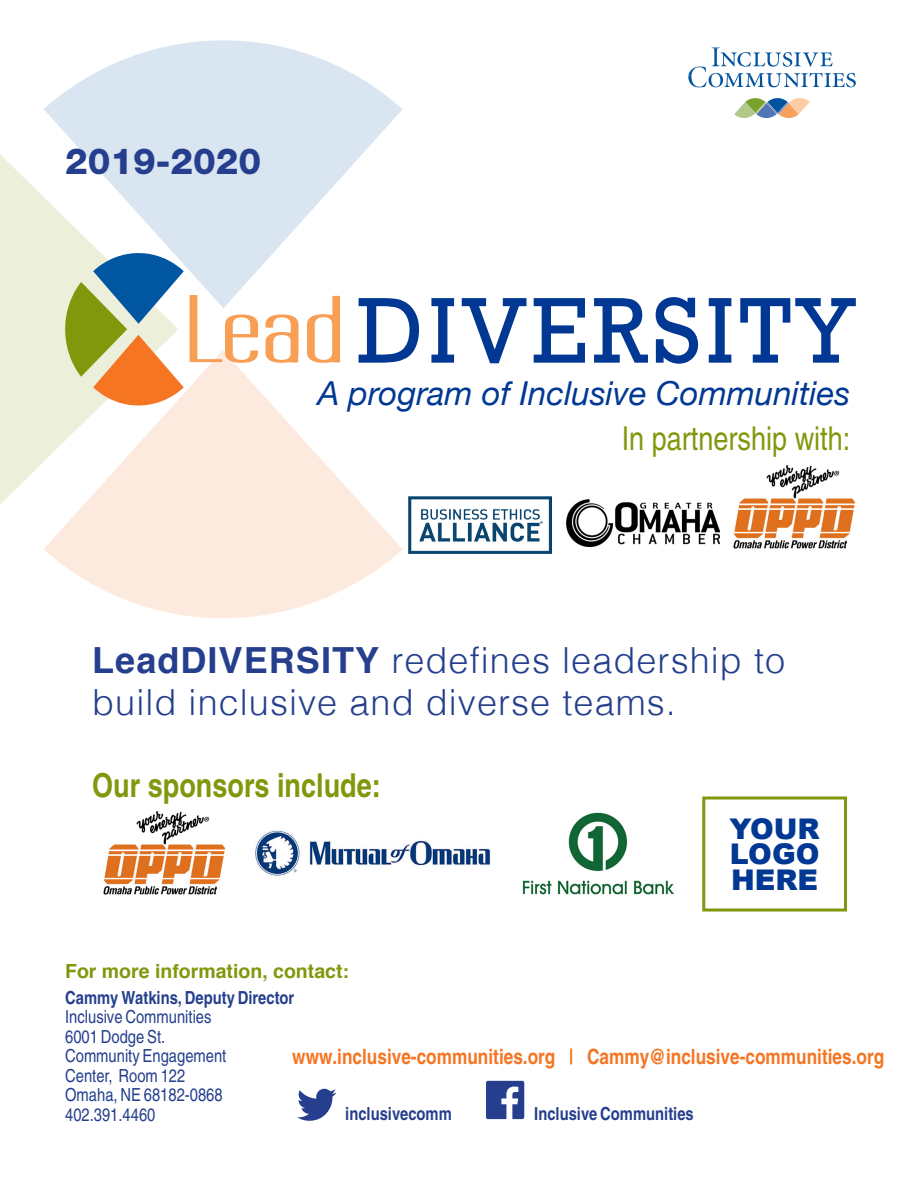
<style>
.page{position:relative;width:918px;height:1188px;background:#fff}
.page>*{position:absolute;margin:0;border:0;box-sizing:border-box;transform-origin:0 0}
.t1{font:300 36px/42px "Helvetica";letter-spacing:.03em;color:#253f8e}
.t2{font:800 36px "Helvetica Neue";color:#253f8e}
.t3{font:italic 33px "Helvetica Neue";color:#003894}
.t4{font:700 condensed 33px "Helvetica";color:#81980d}
.t5{font:condensed 33px "Helvetica";color:#81980d}
.t6{font:900 28.5px/25.5px "Arial";color:#003894;text-align:justify}
.t7{font:700 condensed 21px "Helvetica";color:#f57523}
.t8{font:700 19.5px "Helvetica";color:#81980d}
.t9{font:condensed 18px/19.5px "Helvetica";color:#253f8e}
.t10{font:700 condensed 18px "Helvetica";color:#253f8e}
.s1{font-weight:700}
</style>
<div class="page">
<svg style="left:44px;top:40px;width:359px;height:268px;fill:#d9e5f1"></svg>
<svg style="left:44px;top:350px;width:359px;height:268px;fill:#fdeade"></svg>
<svg style="left:0;top:150px;width:178px;height:359px"></svg>
<svg style="left:359px;top:298px;width:60px;height:65px"></svg>
<svg style="left:431px;top:298px;width:23px;height:65px"></svg>
<svg style="left:462px;top:298px;width:65px;height:65px"></svg>
<svg style="left:534px;top:298px;width:51px;height:65px"></svg>
<svg style="left:594px;top:298px;width:54px;height:65px"></svg>
<svg style="left:656px;top:297px;width:42px;height:67px"></svg>
<svg style="left:709px;top:298px;width:22px;height:65px"></svg>
<svg style="left:740px;top:298px;width:116px;height:65px"></svg>
<svg style="left:190px;top:295px;width:68px;height:68px"></svg>
<svg style="left:265px;top:314px;width:34px;height:49px"></svg>
<svg style="left:307px;top:296px;width:33px;height:67px"></svg>
<svg style="left:64px;top:251px;width:120px;height:156px;background:#b1ae8f"></svg>
<img style="left:733px;top:465px;width:123px;height:84px">
<svg style="left:486px;top:1081px;width:38px;height:38px"></svg>
<svg style="left:297px;top:1089px;width:39px;height:32px"></svg>
<img style="left:409px;top:497px;width:142px;height:57px">
<img style="left:566px;top:499px;width:154px;height:47px">
<img style="left:103px;top:811px;width:123px;height:84px">
<img style="left:522px;top:812px;width:152px;height:83px">
<div style="left:702px;top:797px;width:145px;height:115px;border:3px solid #81980d"></div>
<img style="left:255px;top:830px;width:236px;height:46px">
<svg style="left:734px;top:98px;width:76px;height:20px"></svg>
<svg style="left:688px;top:48px;width:168px;height:39px"></svg>
<p class="t2" style="left:65px;top:140px;width:198px">2019-2020</p>
<p class="t3" style="left:317px;top:369px;width:534px">A program of Inclusive Communities</p>
<p class="t5" style="left:622px;top:419px;width:230px">In partnership with:</p>
<p class="t1" style="left:92px;top:637px;width:695px"><span class="s1">LeadDIVERSITY</span> redefines leadership to build inclusive and diverse teams.</p>
<p class="t4" style="left:92px;top:765px;width:290px">Our sponsors include:</p>
<p class="t8" style="left:65px;top:955px;width:285px">For more information, contact:</p>
<p class="t6" style="left:730px;top:815px;width:92px">YOUR LOGO HERE</p>
<p class="t10" style="left:65px;top:986px;width:231px">Cammy Watkins, Deputy Director</p>
<p class="t9" style="left:65px;top:1007px;width:148px">Inclusive Communities</p>
<p class="t9" style="left:65px;top:1027px;width:102px">6001 Dodge St.</p>
<p class="t9" style="left:65px;top:1046px;width:163px">Community Engagement<br>Center, Room 122</p>
<p class="t9" style="left:65px;top:1085px;width:159px">Omaha, NE 68182-0868</p>
<p class="t9" style="left:65px;top:1105px;width:92px">402.391.4460</p>
<p class="t7" style="left:292px;top:1044px;width:593px">www.inclusive-communities.org | Cammy@inclusive-communities.org</p>
<p class="t10" style="left:345px;top:1103px;width:108px">inclusivecomm</p>
<p class="t10" style="left:534px;top:1103px;width:161px">Inclusive Communities</p>
</div>
